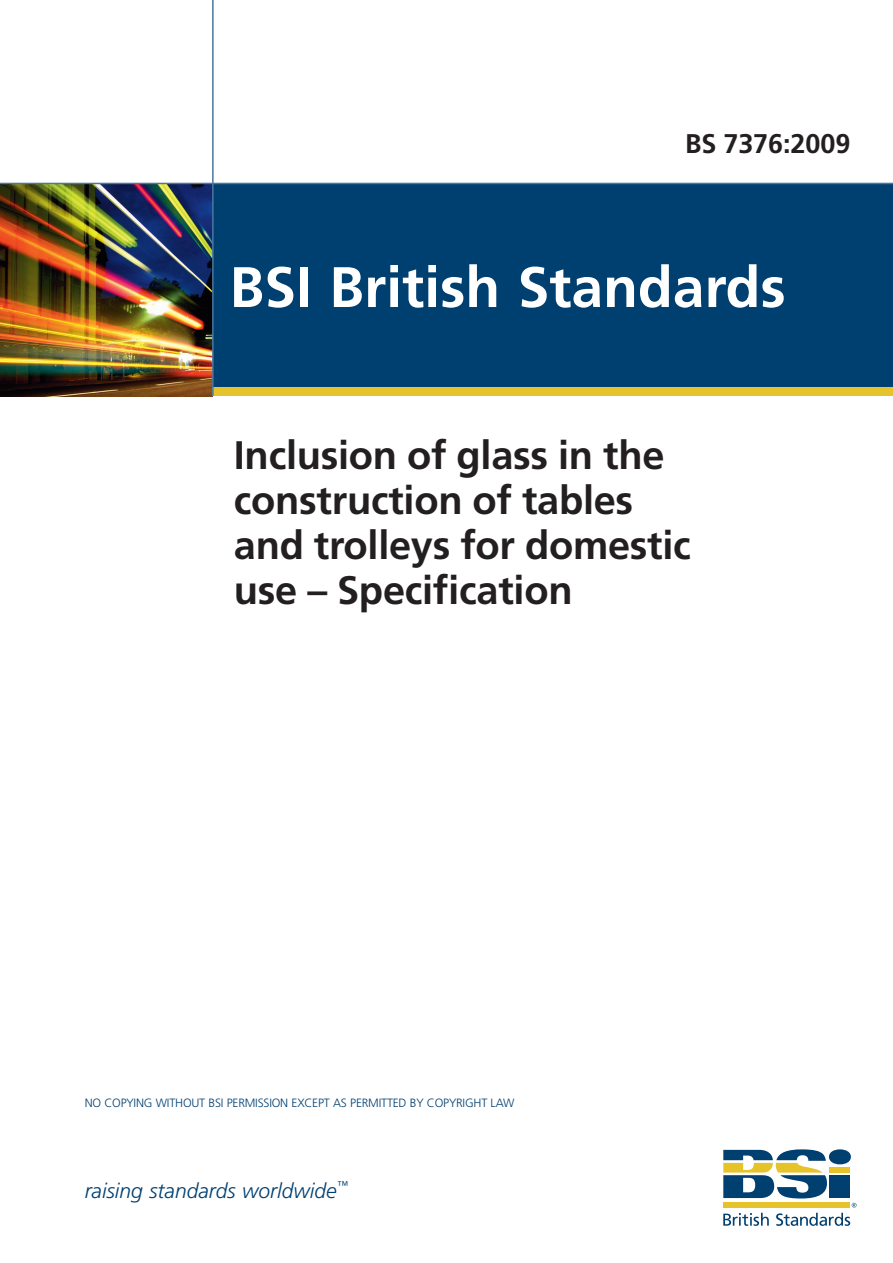
<style>
.page{position:relative;width:893px;height:1263px;background:#fff}
.page>*{position:absolute;margin:0;border:0;box-sizing:border-box;transform-origin:0 0}
.t1{font:700 57px "Frutiger";color:#fff}
.t2{font:700 39.75px/45px "Frutiger";letter-spacing:-.005em;color:#231f20}
.t3{font:700 27px "Frutiger";letter-spacing:-.005em;color:#231f20}
.t4{font:italic 300 21px "Frutiger";color:#004071}
.t5{font:300 12px "Frutiger";letter-spacing:-.015em;color:#004071}
</style>
<div class="page">
<div style="left:829px;top:1149px;width:22px;height:15px;background:#004071;border-radius:50%"></div>
<div style="left:830px;top:1167px;width:20px;height:5px;background:#e7c32b"></div>
<div style="left:830px;top:1175px;width:20px;height:23px;background:#004071"></div>
<div style="left:723px;top:1203px;width:127px;height:5px;background:#e7c32b"></div>
<svg style="left:723px;top:1149px;width:104px;height:49px"></svg>
<svg style="left:723px;top:1213px;width:46px;height:13px"></svg>
<svg style="left:776px;top:1213px;width:74px;height:13px"></svg>
<svg style="left:852px;top:1203px;width:4px;height:4px"></svg>
<div style="left:177px;top:183px;width:716px;height:213px;background:#004071"></div>
<img style="left:0;top:184px;width:212px;height:212px">
<hr style="left:0;top:183px;width:893px;height:1px;background:#4c76a0">
<div style="left:213px;top:388px;width:680px;height:8px;background:#e7c32b"></div>
<hr style="left:212px;top:0;width:2px;height:396px;background:#4c76a0">
<p class="t3" style="left:685px;top:128px;width:167px">BS 7376:2009</p>
<h1 class="t1" style="left:229px;top:264px;width:558px">BSI British Standards</h1>
<p class="t2" style="left:234px;top:432px;width:458px">Inclusion of glass in the construction of tables and trolleys for domestic use – Specification</p>
<p class="t5" style="left:85px;top:1098px;width:431px">NO COPYING WITHOUT BSI PERMISSION EXCEPT AS PERMITTED BY COPYRIGHT LAW</p>
<p class="t4" style="left:85px;top:1182px;width:265px">raising standards worldwide<sup>™</sup></p>
</div>
